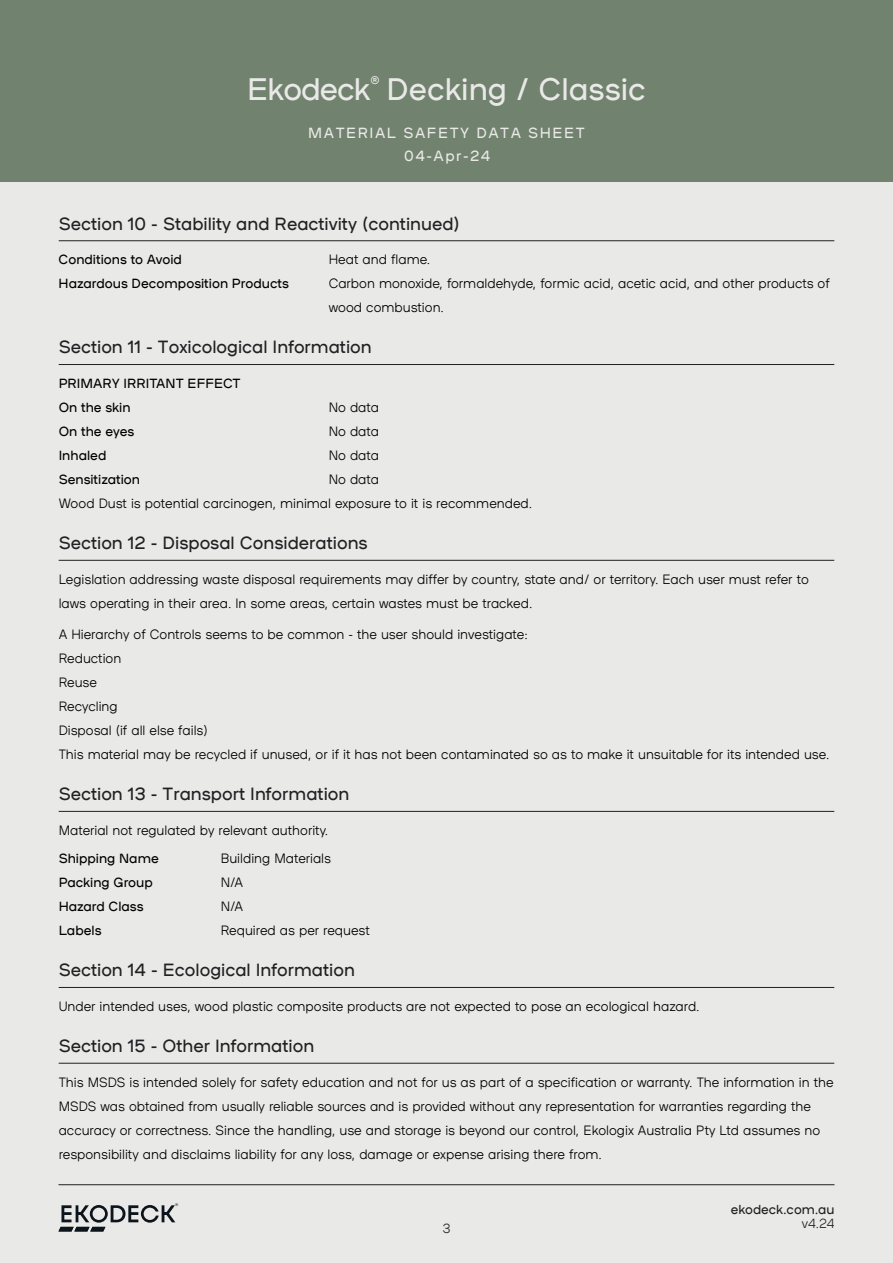
<style>
.page{position:relative;width:893px;height:1263px;background:#e9e9e7}
.page>*{position:absolute;margin:0;border:0;box-sizing:border-box;transform-origin:0 0}
.t1{font:31.65px "Plaax 6 Ney 36 Regular";color:#e9e9e7}
.t2{font:18px "Plaax 6 Ney 36 Regular";color:#212124}
.t3{font:15px/23px "Plaax 6 Ney 36 Regular";letter-spacing:.1em;color:#e9e9e7;text-align:center}
.t4{font:13.5px/24px "Plaax 6 Ney 26 Light";color:#000}
.t5{font:13.5px/24px "Plaax 6 Ney 36 Regular";color:#000}
.t6{font:13.2px "Plaax 6 Ney 36 Regular";color:#212124}
.t7{font:13.2px "Plaax 6 Ney 26 Light";color:#212124}
.t8{font:11.25px "Plaax 6 Ney 36 Regular";color:#e9e9e7}
.t9{font:3.9px "Plaax 6 Ney 26 Light";color:#0c141c}
</style>
<div class="page">
<hr style="left:58px;top:1184px;width:776px;height:1px;background:#212124">
<div style="left:0;top:0;width:893px;height:181px;background:#71826f"></div>
<svg style="left:58px;top:1205px;width:117px;height:26px"></svg>
<hr style="left:59px;top:240px;width:775px;height:1px;background:#212124">
<hr style="left:59px;top:364px;width:775px;height:1px;background:#212124">
<hr style="left:59px;top:560px;width:775px;height:1px;background:#212124">
<hr style="left:59px;top:811px;width:775px;height:1px;background:#212124">
<hr style="left:59px;top:987px;width:775px;height:1px;background:#212124">
<hr style="left:59px;top:1063px;width:775px;height:1px;background:#212124">
<p class="t8" style="left:370px;top:73px;width:11px">®</p>
<h1 class="t1" style="left:247px;top:68px;width:400px">Ekodeck Decking / Classic</h1>
<p class="t3" style="left:308px;top:121px;width:278px">MATERIAL SAFETY DATA SHEET<br>04-Apr-24</p>
<h2 class="t2" style="left:59px;top:211px;width:403px">Section 10 - Stability and Reactivity (continued)</h2>
<p class="t5" style="left:59px;top:247px;width:125px">Conditions to Avoid</p>
<p class="t4" style="left:329px;top:247px;width:103px">Heat and flame.</p>
<p class="t5" style="left:59px;top:271px;width:232px">Hazardous Decomposition Products</p>
<p class="t4" style="left:329px;top:271px;width:503px">Carbon monoxide, formaldehyde, formic acid, acetic acid, and other products of wood combustion.</p>
<h2 class="t2" style="left:59px;top:335px;width:315px">Section 11 - Toxicological Information</h2>
<p class="t5" style="left:59px;top:370px;width:184px">PRIMARY IRRITANT EFFECT<br>On the skin</p>
<p class="t4" style="left:329px;top:395px;width:52px">No data</p>
<p class="t5" style="left:59px;top:418px;width:77px">On the eyes</p>
<p class="t4" style="left:329px;top:419px;width:52px">No data</p>
<p class="t5" style="left:59px;top:442px;width:49px">Inhaled</p>
<p class="t4" style="left:329px;top:443px;width:52px">No data</p>
<p class="t5" style="left:59px;top:466px;width:83px">Sensitization</p>
<p class="t4" style="left:59px;top:467px;width:475px;text-indent:270px">No data<br>Wood Dust is potential carcinogen, minimal exposure to it is recommended.</p>
<h2 class="t2" style="left:59px;top:531px;width:311px">Section 12 - Disposal Considerations</h2>
<p class="t4" style="left:59px;top:566px;width:752px">Legislation addressing waste disposal requirements may differ by country, state and/ or territory. Each user must refer to laws operating in their area. In some areas, certain wastes must be tracked.</p>
<p class="t4" style="left:59px;top:622px;width:772px">A Hierarchy of Controls seems to be common - the user should investigate:<br>Reduction<br>Reuse<br>Recycling<br>Disposal (if all else fails)<br>This material may be recycled if unused, or if it has not been contaminated so as to make it unsuitable for its intended use.</p>
<h2 class="t2" style="left:59px;top:782px;width:292px">Section 13 - Transport Information</h2>
<p class="t4" style="left:59px;top:817px;width:271px">Material not regulated by relevant authority.</p>
<p class="t5" style="left:59px;top:846px;width:102px">Shipping Name</p>
<p class="t4" style="left:221px;top:846px;width:112px">Building Materials</p>
<p class="t5" style="left:59px;top:870px;width:96px">Packing Group</p>
<p class="t4" style="left:221px;top:870px;width:24px">N/A</p>
<p class="t5" style="left:59px;top:894px;width:86px">Hazard Class</p>
<p class="t4" style="left:221px;top:894px;width:24px">N/A</p>
<p class="t5" style="left:59px;top:918px;width:44px">Labels</p>
<p class="t4" style="left:221px;top:918px;width:151px">Required as per request</p>
<h2 class="t2" style="left:59px;top:958px;width:298px">Section 14 - Ecological Information</h2>
<p class="t4" style="left:59px;top:993px;width:642px">Under intended uses, wood plastic composite products are not expected to pose an ecological hazard.</p>
<h2 class="t2" style="left:59px;top:1034px;width:257px">Section 15 - Other Information</h2>
<p class="t4" style="left:59px;top:1069px;width:776px">This MSDS is intended solely for safety education and not for us as part of a specification or warranty. The information in the MSDS was obtained from usually reliable sources and is provided without any representation for warranties regarding the accuracy or correctness. Since the handling, use and storage is beyond our control, Ekologix Australia Pty Ltd assumes no responsibility and disclaims liability for any loss, damage or expense arising there from.</p>
<p class="t9" style="left:175px;top:1202px;width:5px">®</p>
<p class="t7" style="left:442px;top:1220px;width:10px">3</p>
<p class="t6" style="left:731px;top:1201px;width:105px">ekodeck.com.au</p>
<p class="t7" style="left:802px;top:1215px;width:34px">v4.24</p>
</div>
